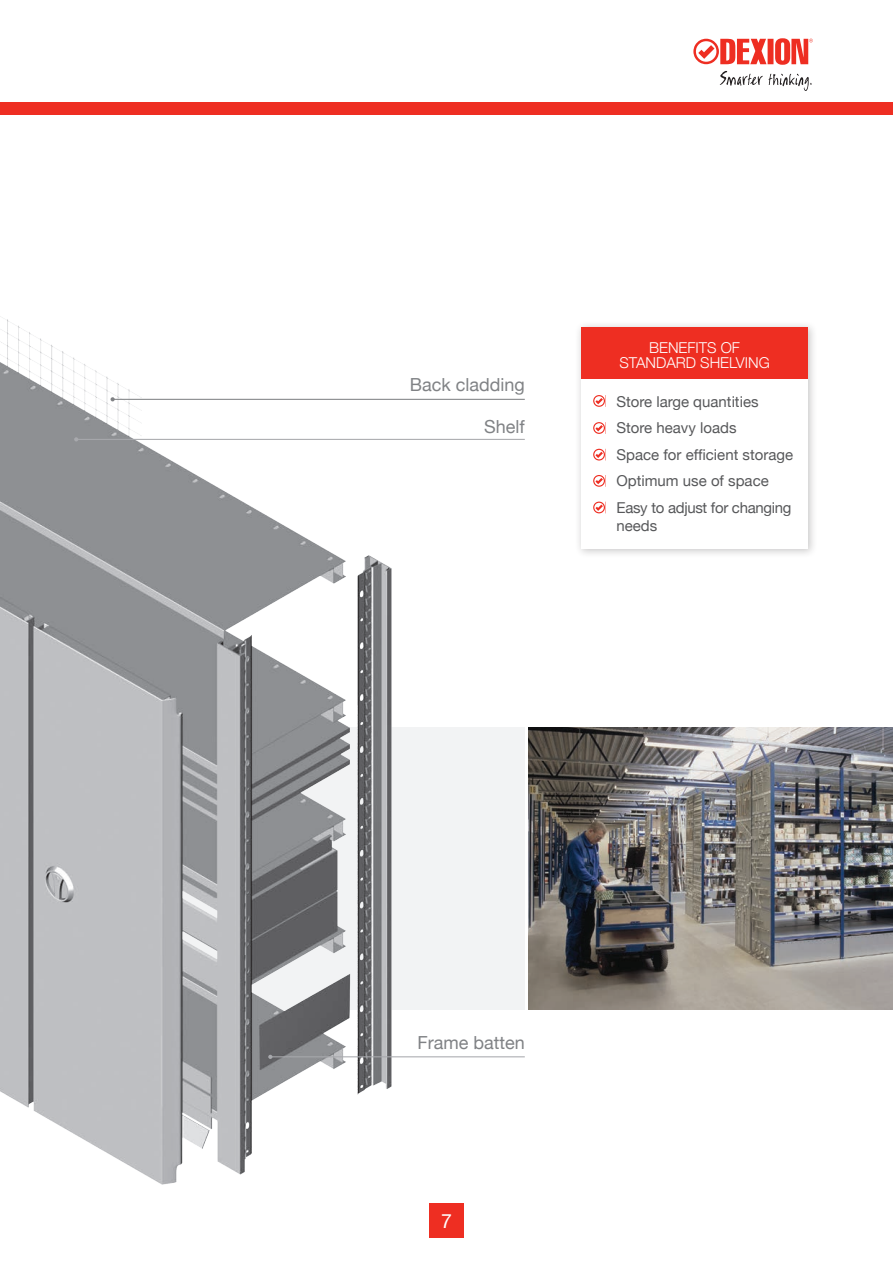
<style>
.page{position:relative;width:893px;height:1263px;background:#fff}
.page>*{position:absolute;margin:0;border:0;box-sizing:border-box;transform-origin:0 0}
.t1{font:19.5px "Helvetica Neue";color:#fff}
.Bildetekst_svart{font:18px "Helvetica Neue";color:#808285}
.Benefits_bullets{font:15px "Helvetica Neue";color:#57585a}
.Benefits_bullets-2{font:15px/18px "Helvetica Neue";letter-spacing:-.02em;color:#57585a}
.Brødtekst{font:300 15px "Helvetica Neue";color:#fff}
</style>
<div class="page">
<div style="left:0;top:102px;width:893px;height:13px;background:#ee2e22"></div>
<div style="left:429px;top:1203px;width:34px;height:34px;background:#ee2e22"></div>
<svg style="left:693px;top:38px;width:120px;height:27px"></svg>
<svg style="left:720px;top:71px;width:91px;height:20px"></svg>
<div style="left:0;top:727px;width:525px;height:282px;background:#f2f3f4"></div>
<div style="left:574px;top:321px;width:243px;height:237px;background:#231f20;opacity:.25"></div>
<div style="left:581px;top:327px;width:227px;height:222px;background:#fff"></div>
<div style="left:581px;top:327px;width:227px;height:51px;background:#ee2e22"></div>
<img style="left:529px;top:727px;width:364px;height:282px">
<img style="left:0;top:316px;width:411px;height:869px">
<hr style="left:113px;top:399px;width:412px;height:1px;background:#808285">
<svg style="left:111px;top:397px;width:4px;height:4px"></svg>
<hr style="left:76px;top:439px;width:449px;height:1px;background:#a8a9ad">
<svg style="left:74px;top:437px;width:4px;height:4px"></svg>
<hr style="left:270px;top:1056px;width:255px;height:1px;background:#a8a9ad">
<svg style="left:268px;top:1055px;width:4px;height:4px"></svg>
<svg style="left:593px;top:395px;width:12px;height:12px"></svg>
<svg style="left:593px;top:422px;width:12px;height:12px"></svg>
<svg style="left:593px;top:449px;width:12px;height:11px"></svg>
<svg style="left:593px;top:475px;width:12px;height:12px"></svg>
<svg style="left:593px;top:502px;width:12px;height:11px"></svg>
<p class="Bildetekst_svart" style="left:410px;top:374px;width:117px">Back cladding</p>
<p class="Bildetekst_svart" style="left:484px;top:415px;width:42px">Shelf</p>
<p class="Brødtekst" style="left:649px;top:338px;width:92px">BENEFITS OF</p>
<p class="Brødtekst" style="left:619px;top:353px;width:152px">STANDARD SHELVING</p>
<p class="Benefits_bullets" style="left:616px;top:392px;width:144px">Store large quantities</p>
<p class="Benefits_bullets" style="left:616px;top:419px;width:122px">Store heavy loads</p>
<p class="Benefits_bullets" style="left:616px;top:445px;width:178px">Space for efficient storage</p>
<p class="Benefits_bullets" style="left:616px;top:472px;width:154px">Optimum use of space</p>
<p class="Benefits_bullets-2" style="left:616px;top:498px;width:177px">Easy to adjust for changing needs</p>
<p class="Bildetekst_svart" style="left:417px;top:1032px;width:109px">Frame batten</p>
<h1 class="t1" style="left:441px;top:1209px;width:12px">7</h1>
</div>
